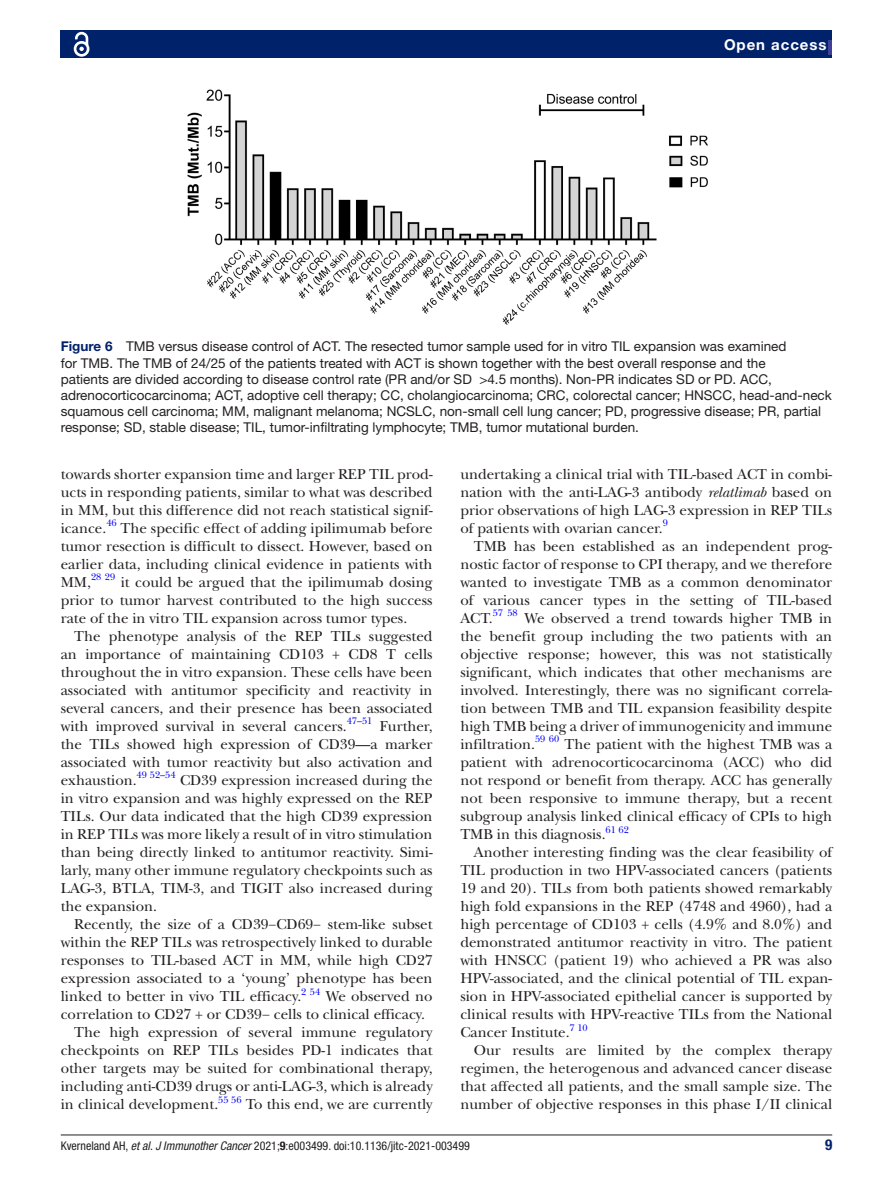
<style>
.page{position:relative;width:893px;height:1191px;background:#fff}
.page>*{position:absolute;margin:0;border:0;box-sizing:border-box;transform-origin:0 0}
.t1{font:15px/18px "New Baskerville";color:#231f20;text-align:justify}
.t2{font:700 15px "Helvetica Neue LT Std";letter-spacing:.065em;color:#fff}
.t3{font:700 condensed 15px "Helvetica Neue LT Std";color:#00226b}
.t4{font:13.5px/16.2px "Helvetica Neue LT Std";color:#231f20}
.t5{font:condensed 12px "Helvetica Neue LT Std";color:#231f20}
.t6{font:9.9px "New Baskerville";color:#00f}
.s1{font-weight:700;color:#00226b}
.s2{font-style:italic}
.s3{font-weight:700}
</style>
<div class="page">
<hr style="left:61px;top:1134px;width:771px;height:1px;background:#231f20">
<div style="left:61px;top:31px;width:771px;height:27px;background:#00226b"></div>
<hr style="left:828px;top:40px;width:4px;height:15px;background:#414099">
<svg style="left:73px;top:31px;width:17px;height:26px"></svg>
<img style="left:187px;top:89px;width:521px;height:236px">
<p class="t2" style="left:724px;top:35px;width:104px">Open access</p>
<p class="t4" style="left:61px;top:338px;width:773px"><span class="s1">Figure 6</span> TMB versus disease control of ACT. The resected tumor sample used for in vitro TIL expansion was examined<br>for TMB. The TMB of 24/25 of the patients treated with ACT is shown together with the best overall response and the<br>patients are divided according to disease control rate (PR and/or SD &gt;4.5 months). Non-PR indicates SD or PD. ACC, adrenocorticocarcinoma; ACT, adoptive cell therapy; CC, cholangiocarcinoma; CRC, colorectal cancer; HNSCC, head-and-neck squamous cell carcinoma; MM, malignant melanoma; NCSLC, non-small cell lung cancer; PD, progressive disease; PR, partial response; SD, stable disease; TIL, tumor-infiltrating lymphocyte; TMB, tumor mutational burden.</p>
<p class="t1" style="left:61px;top:465px;width:373px">towards shorter expansion time and larger REP TIL prod&shy;ucts in responding patients, similar to what was described in MM, but this difference did not reach statistical signif&shy;icance.</p>
<p class="t6" style="left:106px;top:517px;width:12px">46</p>
<p class="t1" style="left:61px;top:519px;width:373px;text-indent:60px">The specific effect of adding ipilimumab before tumor resection is difficult to dissect. However, based on earlier data, including clinical evidence in patients with MM,</p>
<p class="t6" style="left:91px;top:571px;width:26px">28 29</p>
<p class="t1" style="left:61px;top:573px;width:373px;text-indent:60px">it could be argued that the ipilimumab dosing prior to tumor harvest contributed to the high success rate of the in vitro TIL expansion across tumor types.</p>
<p class="t1" style="left:61px;top:627px;width:373px;text-indent:14px">The phenotype analysis of the REP TILs suggested an importance of maintaining CD103 + CD8 T cells throughout the in vitro expansion. These cells have been associated with antitumor specificity and reactivity in several cancers, and their presence has been associated with improved survival in several cancers.</p>
<p class="t6" style="left:347px;top:715px;width:27px">47–51</p>
<p class="t1" style="left:61px;top:717px;width:373px;text-indent:319px">Further, the TILs showed high expression of CD39—a marker associated with tumor reactivity but also activation and exhaustion.</p>
<p class="t6" style="left:137px;top:769px;width:40px">49 52–54</p>
<p class="t1" style="left:61px;top:771px;width:373px;text-indent:119px">CD39 expression increased during the in vitro expansion and was highly expressed on the REP TILs. Our data indicated that the high CD39 expression in REP TILs was more likely a result of in vitro stimulation than being directly linked to antitumor reactivity. Simi&shy;larly, many other immune regulatory checkpoints such as LAG-3, BTLA, TIM-3, and TIGIT also increased during the expansion.</p>
<p class="t1" style="left:74px;top:915px;width:360px">Recently, the size of a CD39−CD69− stem-like subset</p>
<p class="t1" style="left:61px;top:933px;width:373px">within the REP TILs was retrospectively linked to durable</p>
<p class="t1" style="left:61px;top:951px;width:373px">responses to TIL-based ACT in MM, while high CD27</p>
<p class="t1" style="left:61px;top:969px;width:373px">expression associated to a ‘young’ phenotype has been</p>
<p class="t1" style="left:61px;top:987px;width:373px">linked to better in vivo TIL efficacy.<sup>2</sup> <sup>54</sup> We observed no</p>
<p class="t1" style="left:61px;top:1005px;width:366px">correlation to CD27 + or CD39− cells to clinical efficacy.</p>
<p class="t1" style="left:74px;top:1023px;width:360px">The high expression of several immune regulatory</p>
<p class="t1" style="left:61px;top:1041px;width:373px">checkpoints on REP TILs besides PD-1 indicates that</p>
<p class="t1" style="left:61px;top:1059px;width:373px">other targets may be suited for combinational therapy,</p>
<p class="t1" style="left:61px;top:1077px;width:373px">including anti-CD39 drugs or anti-LAG-3, which is already</p>
<p class="t1" style="left:61px;top:1095px;width:159px">in clinical development.</p>
<p class="t6" style="left:218px;top:1093px;width:25px">55 56</p>
<p class="t1" style="left:246px;top:1095px;width:188px">To this end, we are currently</p>
<p class="t1" style="left:460px;top:465px;width:373px">undertaking a clinical trial with TIL-based ACT in combi&shy;nation with the anti-LAG-3 antibody <span class="s2">relatlimab</span> based on prior observations of high LAG-3 expression in REP TILs of patients with ovarian cancer.</p>
<p class="t6" style="left:663px;top:517px;width:7px">9</p>
<p class="t1" style="left:460px;top:537px;width:373px;text-indent:14px">TMB has been established as an independent prog&shy;nostic factor of response to CPI therapy, and we therefore wanted to investigate TMB as a common denominator of various cancer types in the setting of TIL-based ACT.</p>
<p class="t6" style="left:493px;top:607px;width:27px">57 58</p>
<p class="t1" style="left:460px;top:609px;width:373px;text-indent:64px">We observed a trend towards higher TMB in the benefit group including the two patients with an objective response; however, this was not statistically significant, which indicates that other mechanisms are involved. Interestingly, there was no significant correla&shy;tion between TMB and TIL expansion feasibility despite high TMB being a driver of immunogenicity and immune infiltration.</p>
<p class="t6" style="left:535px;top:733px;width:26px">59 60</p>
<p class="t1" style="left:460px;top:735px;width:373px;text-indent:104px">The patient with the highest TMB was a patient with adrenocorticocarcinoma (ACC) who did not respond or benefit from therapy. ACC has generally not been responsive to immune therapy, but a recent subgroup analysis linked clinical efficacy of CPIs to high TMB in this diagnosis.<sup>61</sup> <sup>62</sup></p>
<p class="t1" style="left:460px;top:843px;width:373px;text-indent:14px">Another interesting finding was the clear feasibility of TIL production in two HPV-associated cancers (patients 19 and 20). TILs from both patients showed remarkably high fold expansions in the REP (4748 and 4960), had a high percentage of CD103 + cells (4.9% and 8.0%) and demonstrated antitumor reactivity in vitro. The patient with HNSCC (patient 19) who achieved a PR was also HPV-associated, and the clinical potential of TIL expan&shy;sion in HPV-associated epithelial cancer is supported by clinical results with HPV-reactive TILs from the National Cancer Institute.<sup>7</sup> <sup>10</sup></p>
<p class="t1" style="left:460px;top:1041px;width:373px;text-indent:14px">Our results are limited by the complex therapy regimen, the heterogenous and advanced cancer disease that affected all patients, and the small sample size. The number of objective responses in this phase I/II clinical</p>
<p class="t5" style="left:61px;top:1138px;width:411px">Kverneland AH, <span class="s2">et al</span>. <span class="s2">J Immunother Cancer</span> 2021;<span class="s3">9</span>:e003499. doi:10.1136/jitc-2021-003499</p>
<p class="t3" style="left:825px;top:1135px;width:9px">9</p>
</div>
